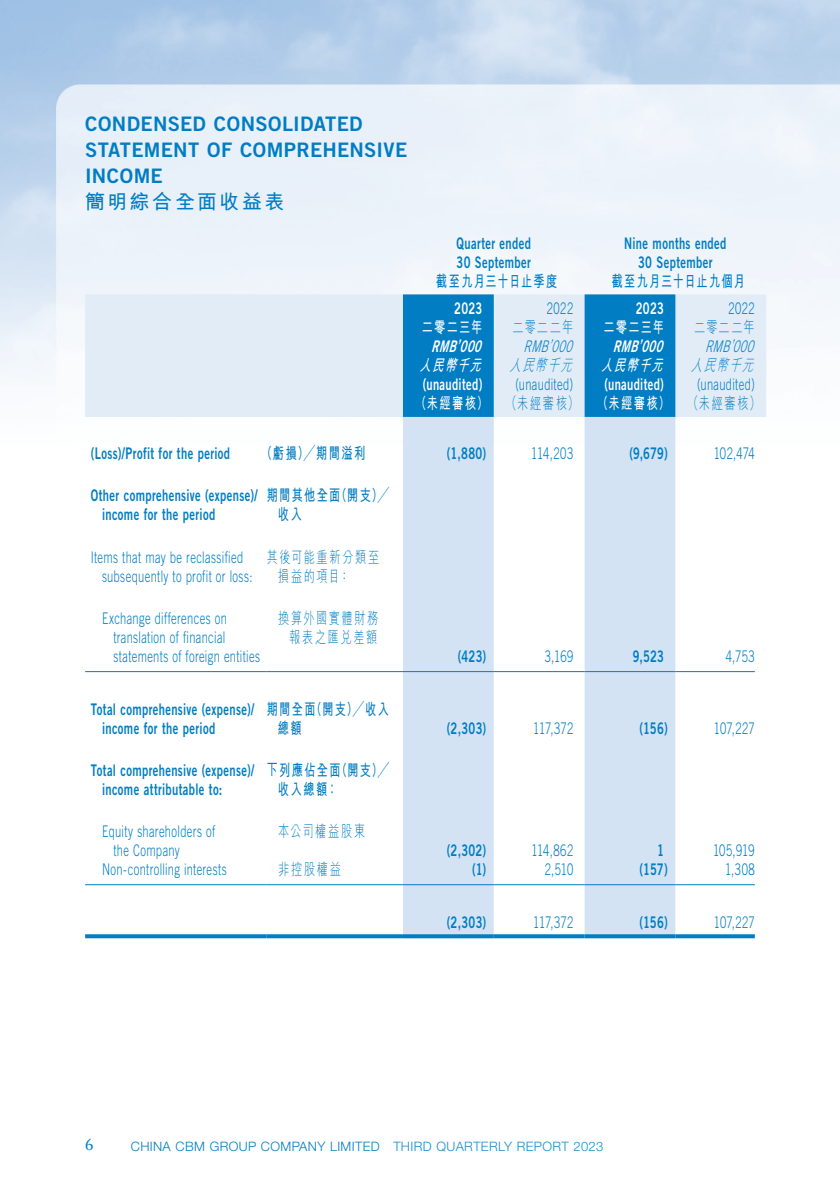
<style>
.page{position:relative;width:840px;height:1191px;background:#fff}
.page>*{position:absolute;margin:0;border:0;box-sizing:border-box;transform-origin:0 0}
.t1{font:20px/26px "Trade Gothic LT Std Bd 2";letter-spacing:.015em;color:#007dc3}
.t2{font:700 20px "M Hei HK";letter-spacing:.115em;color:#007dc3}
.t3{font:17px "Stempel Garamond LT Std";color:#007dc3}
.t4{font:300 16px/19px "Trade Gothic LT Std";letter-spacing:.03em;color:#007dc3;scale:.7 1}
.t5{font:16px/19px "Trade Gothic LT Std Bd 2";letter-spacing:.03em;color:#007dc3;scale:.7 1}
.t6{font:700 16px/19px "M Hei HK";letter-spacing:.115em;color:#007dc3;scale:.7 1}
.t7{font:300 16px/19px "M Hei HK";letter-spacing:.14em;color:#007dc3;scale:.7 1}
.t8{font:16px "Trade Gothic LT Std Bd 2";letter-spacing:.025em;color:#fff;scale:.7 1}
.t9{font:700 16px "M Hei HK";letter-spacing:.135em;color:#fff;scale:.7 1}
.t10{font:italic 16px "Trade Gothic LT Std Bd 2";color:#fff;scale:.7 1}
.t11{font:italic 300 16px "Trade Gothic LT Std";color:#007dc3;scale:.7 1}
.t12{font:700 16px "M Hei HK";letter-spacing:.095em;color:#007dc3;scale:.7 1}
.t13{font:700 16px "M Hei HK";letter-spacing:.115em;color:#fff;scale:.7 1}
.t14{font:italic 700 16px "M Hei HK";color:#fff;scale:.7 1}
.t15{font:italic 300 16px "M Hei HK";color:#007dc3;scale:.7 1}
.t16{font:300 13px "Helvetica Neue LT Std";letter-spacing:.03em;color:#007dc3}
.s1{font-weight:300;color:#007dc3}
.s2{color:#178dcd}
</style>
<div class="page">
<img style="left:0;top:0;width:839px;height:939px">
<div style="left:85px;top:294px;width:680px;height:123px;background:#e1ecf7"></div>
<svg style="left:403px;top:294px;width:272px;height:123px;background:#49a1d3"></svg>
<svg style="left:403px;top:417px;width:272px;height:517px;fill:#d4e3f4"></svg>
<hr style="left:85px;top:671px;width:181px;height:1px;background:#007dc3">
<hr style="left:266px;top:671px;width:137px;height:1px;background:#007dc3">
<hr style="left:403px;top:671px;width:90px;height:1px;background:#007dc3">
<hr style="left:493px;top:671px;width:91px;height:1px;background:#007dc3">
<hr style="left:584px;top:671px;width:91px;height:1px;background:#007dc3">
<hr style="left:675px;top:671px;width:79px;height:1px;background:#007dc3">
<hr style="left:85px;top:884px;width:181px;height:1px;background:#007dc3">
<hr style="left:266px;top:884px;width:137px;height:1px;background:#007dc3">
<hr style="left:403px;top:884px;width:90px;height:1px;background:#007dc3">
<hr style="left:493px;top:884px;width:91px;height:1px;background:#007dc3">
<hr style="left:584px;top:884px;width:91px;height:1px;background:#007dc3">
<hr style="left:675px;top:884px;width:79px;height:1px;background:#007dc3">
<svg style="left:85px;top:934px;width:181px;height:4px"></svg>
<svg style="left:266px;top:934px;width:137px;height:4px"></svg>
<svg style="left:403px;top:934px;width:90px;height:4px"></svg>
<svg style="left:493px;top:934px;width:91px;height:4px"></svg>
<svg style="left:584px;top:934px;width:91px;height:4px"></svg>
<svg style="left:675px;top:934px;width:79px;height:4px"></svg>
<p class="t1" style="left:85px;top:111px;width:323px">CONDENSED CONSOLIDATED<br>STATEMENT OF COMPREHENSIVE<br>INCOME</p>
<p class="t2" style="left:85px;top:187px;width:201px">簡明綜合全面收益表</p>
<p class="t5" style="left:456px;top:233px;width:108px">Quarter ended<br>30 September</p>
<p class="t5" style="left:624px;top:233px;width:147px;text-align:center">Nine months ended<br>30 September</p>
<p class="t6" style="left:435px;top:270px;width:175px">截至九月三十日止季度</p>
<p class="t12" style="left:611px;top:269px;width:192px">截至九月三十日止九個月</p>
<p class="t8" style="left:454px;top:298px;width:42px">2023</p>
<p class="t4" style="left:546px;top:299px;width:39px">2022</p>
<p class="t8" style="left:635px;top:298px;width:42px">2023</p>
<p class="t4" style="left:728px;top:299px;width:39px">2022</p>
<p class="t13" style="left:421px;top:316px;width:88px">二零二三年</p>
<p class="t7" style="left:512px;top:317px;width:88px">二零二二年</p>
<p class="t13" style="left:603px;top:316px;width:88px">二零二三年</p>
<p class="t7" style="left:693px;top:317px;width:88px">二零二二年</p>
<p class="t10" style="left:431px;top:336px;width:80px">RMB’000</p>
<p class="t11" style="left:523px;top:337px;width:77px">RMB’000</p>
<p class="t10" style="left:612px;top:336px;width:80px">RMB’000</p>
<p class="t11" style="left:704px;top:337px;width:77px">RMB’000</p>
<p class="t14" style="left:419px;top:354px;width:97px">人民幣千元</p>
<p class="t15" style="left:509px;top:357px;width:96px">人民幣千元</p>
<p class="t14" style="left:601px;top:354px;width:97px">人民幣千元</p>
<p class="t15" style="left:690px;top:357px;width:96px">人民幣千元</p>
<p class="t8" style="left:422px;top:374px;width:86px">(unaudited)</p>
<p class="t4" style="left:515px;top:375px;width:84px">(unaudited)</p>
<p class="t8" style="left:604px;top:374px;width:86px">(unaudited)</p>
<p class="t4" style="left:696px;top:375px;width:84px">(unaudited)</p>
<p class="t9" style="left:415px;top:392px;width:494px">（未經審核） <span class="s1">（未經審核）</span> （未經審核） <span class="s1">（未經審核）</span></p>
<p class="t5" style="left:91px;top:444px;width:200px">(Loss)/Profit for the period</p>
<p class="t6" style="left:261px;top:443px;width:150px">（虧損）╱期間溢利</p>
<p class="t5" style="left:446px;top:444px;width:58px">(1,880)</p>
<p class="t4" style="left:531px;top:444px;width:61px">114,203</p>
<p class="t5" style="left:629px;top:444px;width:56px">(9,679)</p>
<p class="t4" style="left:713px;top:444px;width:60px">102,474</p>
<p class="t5" style="left:102px;top:486px;width:224px;text-indent:-11px">Other comprehensive (expense)/ income for the period</p>
<p class="t6" style="left:278px;top:485px;width:160px;text-indent:-11px">期間其他全面（開支）╱收入</p>
<p class="t4" style="left:102px;top:547px;width:216px;text-indent:-11px">Items that may be reclassified subsequently to profit or loss:</p>
<p class="t7" style="left:278px;top:547px;width:146px;text-indent:-11px">其後可能重新分類至損益的項目：</p>
<p class="t4" style="left:113px;top:608px;width:211px;text-indent:-11px">Exchange differences on translation of financial statements of foreign entities</p>
<p class="t7" style="left:278px;top:608px;width:144px;text-align:right">換算外國實體財務報表之匯兌差額</p>
<p class="t5" style="left:457px;top:646px;width:42px">(423)</p>
<p class="t4" style="left:544px;top:646px;width:42px">3,169</p>
<p class="t5" style="left:632px;top:646px;width:46px">9,523</p>
<p class="t4" style="left:725px;top:646px;width:43px">4,753</p>
<p class="t5" style="left:102px;top:699px;width:219px;text-indent:-11px">Total comprehensive (expense)/ income for the period</p>
<p class="t6" style="left:278px;top:698px;width:160px;text-indent:-11px">期間全面（開支）╱收入總額</p>
<p class="t5" style="left:102px;top:760px;width:219px;text-indent:-11px">Total comprehensive (expense)/ income attributable to:</p>
<p class="t6" style="left:278px;top:759px;width:160px;text-indent:-11px">下列應佔全面（開支）╱收入總額：</p>
<p class="t4" style="left:113px;top:821px;width:147px;text-indent:-11px">Equity shareholders of the Company</p>
<p class="t7" style="left:278px;top:821px;width:126px">本公司權益股東</p>
<p class="t5" style="left:446px;top:718px;width:58px">(2,303)</p>
<p class="t4" style="left:533px;top:718px;width:59px">117,372</p>
<p class="t5" style="left:639px;top:718px;width:42px">(156)</p>
<p class="t4" style="left:713px;top:718px;width:60px">107,227</p>
<p class="t5" style="left:446px;top:840px;width:58px">(2,302)</p>
<p class="t4" style="left:531px;top:840px;width:61px">114,862</p>
<p class="t5" style="left:656px;top:840px;width:11px">1</p>
<p class="t4" style="left:712px;top:840px;width:61px">105,919</p>
<p class="t4" style="left:102px;top:859px;width:179px">Non-controlling interests</p>
<p class="t7" style="left:278px;top:859px;width:91px">非控股權益</p>
<p class="t5" style="left:472px;top:859px;width:21px">(1)</p>
<p class="t4" style="left:544px;top:859px;width:42px">2,510</p>
<p class="t5" style="left:639px;top:859px;width:42px">(157)</p>
<p class="t4" style="left:724px;top:859px;width:44px">1,308</p>
<p class="t5" style="left:446px;top:912px;width:58px">(2,303)</p>
<p class="t4" style="left:533px;top:912px;width:59px">117,372</p>
<p class="t5" style="left:639px;top:912px;width:42px">(156)</p>
<p class="t4" style="left:713px;top:912px;width:60px">107,227</p>
<p class="t3" style="left:85px;top:1134px;width:10px">6</p>
<p class="t16" style="left:131px;top:1138px;width:474px">CHINA CBM GROUP COMPANY LIMITED <span class="s2">THIRD QUARTERLY REPORT 2023</span></p>
</div>
